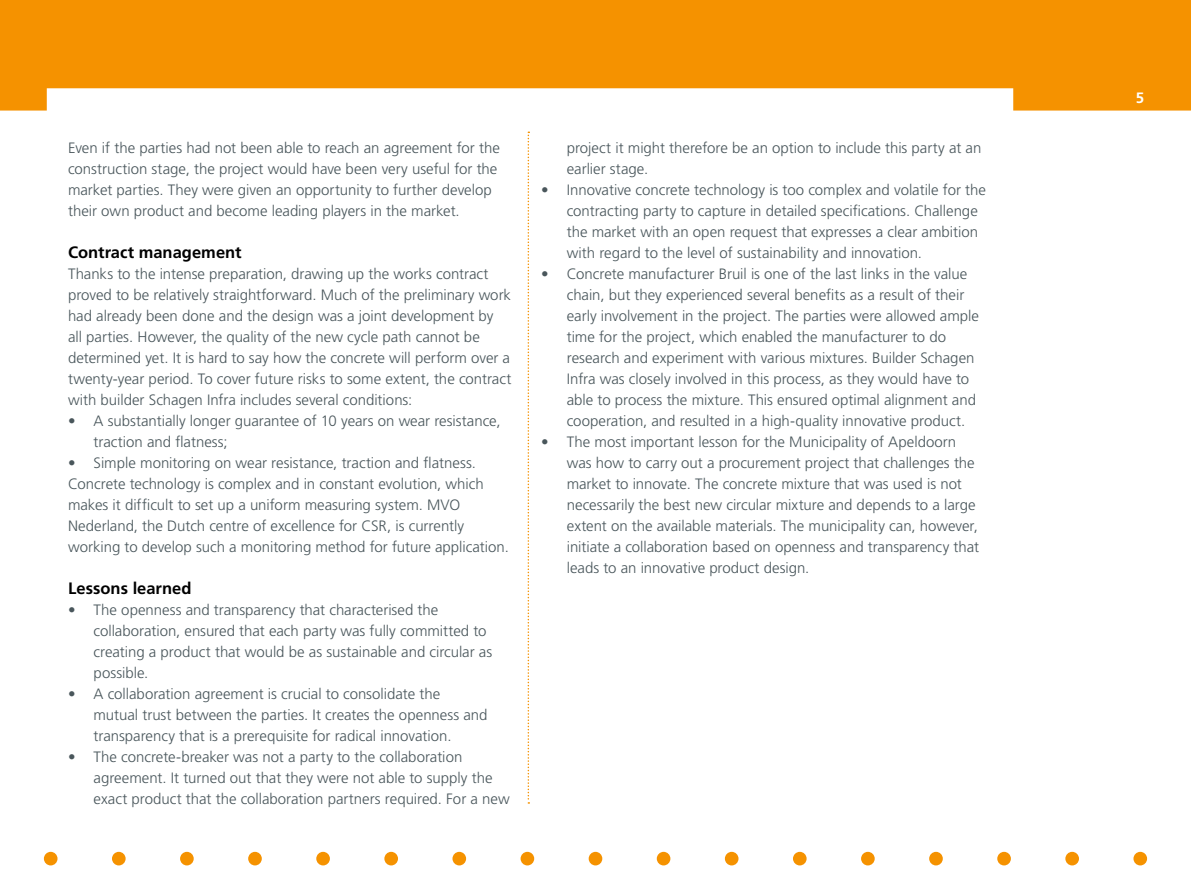
<style>
.page{position:relative;width:1191px;height:893px;background:#fff}
.page>*{position:absolute;margin:0;border:0;box-sizing:border-box;transform-origin:0 0}
.P_HR_Tussenkop{font:700 16.5px "Frutiger LT Std";color:#000}
.P_HR_Broodtekst{font:300 15px/21px "Frutiger LT Std";color:#49565b}
.t1{font:700 15px "Frutiger LT Std";color:#fff}
</style>
<div class="page">
<div style="left:44px;top:852px;width:13px;height:13px;background:#f59200;border-radius:50%"></div>
<div style="left:112px;top:852px;width:14px;height:13px;background:#f59200;border-radius:50%"></div>
<div style="left:180px;top:852px;width:14px;height:13px;background:#f59200;border-radius:50%"></div>
<div style="left:248px;top:852px;width:14px;height:13px;background:#f59200;border-radius:50%"></div>
<div style="left:316px;top:852px;width:14px;height:13px;background:#f59200;border-radius:50%"></div>
<div style="left:384px;top:852px;width:14px;height:13px;background:#f59200;border-radius:50%"></div>
<div style="left:452px;top:852px;width:14px;height:13px;background:#f59200;border-radius:50%"></div>
<div style="left:520px;top:852px;width:14px;height:13px;background:#f59200;border-radius:50%"></div>
<div style="left:588px;top:852px;width:14px;height:13px;background:#f59200;border-radius:50%"></div>
<div style="left:657px;top:852px;width:13px;height:13px;background:#f59200;border-radius:50%"></div>
<div style="left:725px;top:852px;width:13px;height:13px;background:#f59200;border-radius:50%"></div>
<div style="left:793px;top:852px;width:13px;height:13px;background:#f59200;border-radius:50%"></div>
<div style="left:861px;top:852px;width:13px;height:13px;background:#f59200;border-radius:50%"></div>
<div style="left:929px;top:852px;width:13px;height:13px;background:#f59200;border-radius:50%"></div>
<div style="left:997px;top:852px;width:14px;height:13px;background:#f59200;border-radius:50%"></div>
<div style="left:1065px;top:852px;width:14px;height:13px;background:#f59200;border-radius:50%"></div>
<div style="left:1133px;top:852px;width:14px;height:13px;background:#f59200;border-radius:50%"></div>
<svg style="left:527px;top:132px;width:2px;height:672px"></svg>
<svg style="left:0;top:0;width:1191px;height:111px;fill:#f59200"></svg>
<p class="P_HR_Broodtekst" style="left:68px;top:137px;width:433px">Even if the parties had not been able to reach an agreement for the construction stage, the project would have been very useful for the market parties. They were given an opportunity to further develop their own product and become leading players in the market.</p>
<h5 class="P_HR_Tussenkop" style="left:68px;top:242px;width:175px">Contract management</h5>
<p class="P_HR_Broodtekst" style="left:68px;top:263px;width:445px">Thanks to the intense preparation, drawing up the works contract proved to be relatively straightforward. Much of the preliminary work had already been done and the design was a joint development by<br>all parties. However, the quality of the new cycle path cannot be determined yet. It is hard to say how the concrete will perform over a twenty-year period. To cover future risks to some extent, the contract with builder Schagen Infra includes several conditions:</p>
<p class="P_HR_Broodtekst" style="left:94px;top:410px;width:408px;text-indent:-26px">• A substantially longer guarantee of 10 years on wear resistance, traction and flatness;</p>
<p class="P_HR_Broodtekst" style="left:68px;top:452px;width:409px">• Simple monitoring on wear resistance, traction and flatness.</p>
<p class="P_HR_Broodtekst" style="left:68px;top:473px;width:442px">Concrete technology is complex and in constant evolution, which makes it difficult to set up a uniform measuring system. MVO Nederland, the Dutch centre of excellence for CSR, is currently working to develop such a monitoring method for future application.</p>
<h5 class="P_HR_Tussenkop" style="left:68px;top:578px;width:125px">Lessons learned</h5>
<p class="P_HR_Broodtekst" style="left:94px;top:599px;width:400px;text-indent:-26px">• The openness and transparency that characterised the collaboration, ensured that each party was fully committed to creating a product that would be as sustainable and circular as possible.</p>
<p class="P_HR_Broodtekst" style="left:94px;top:683px;width:395px;text-indent:-26px">• A collaboration agreement is crucial to consolidate the mutual trust between the parties. It creates the openness and transparency that is a prerequisite for radical innovation.</p>
<p class="P_HR_Broodtekst" style="left:94px;top:746px;width:417px;text-indent:-26px">• The concrete-breaker was not a party to the collaboration agreement. It turned out that they were not able to supply the exact product that the collaboration partners required. For a new</p>
<p class="P_HR_Broodtekst" style="left:567px;top:137px;width:416px">project it might therefore be an option to include this party at an earlier stage.</p>
<p class="P_HR_Broodtekst" style="left:567px;top:179px;width:421px;text-indent:-26px">• Innovative concrete technology is too complex and volatile for the contracting party to capture in detailed specifications. Challenge the market with an open request that expresses a clear ambition with regard to the level of sustainability and innovation.</p>
<p class="P_HR_Broodtekst" style="left:567px;top:263px;width:414px;text-indent:-26px">• Concrete manufacturer Bruil is one of the last links in the value chain, but they experienced several benefits as a result of their early involvement in the project. The parties were allowed ample time for the project, which enabled the manufacturer to do research and experiment with various mixtures. Builder Schagen Infra was closely involved in this process, as they would have to able to process the mixture. This ensured optimal alignment and cooperation, and resulted in a high-quality innovative product.</p>
<p class="P_HR_Broodtekst" style="left:567px;top:431px;width:414px;text-indent:-26px">• The most important lesson for the Municipality of Apeldoorn was how to carry out a procurement project that challenges the market to innovate. The concrete mixture that was used is not necessarily the best new circular mixture and depends to a large extent on the available materials. The municipality can, however, initiate a collaboration based on openness and transparency that leads to an innovative product design.</p>
<p class="t1" style="left:1135px;top:89px;width:10px">5</p>
</div>
